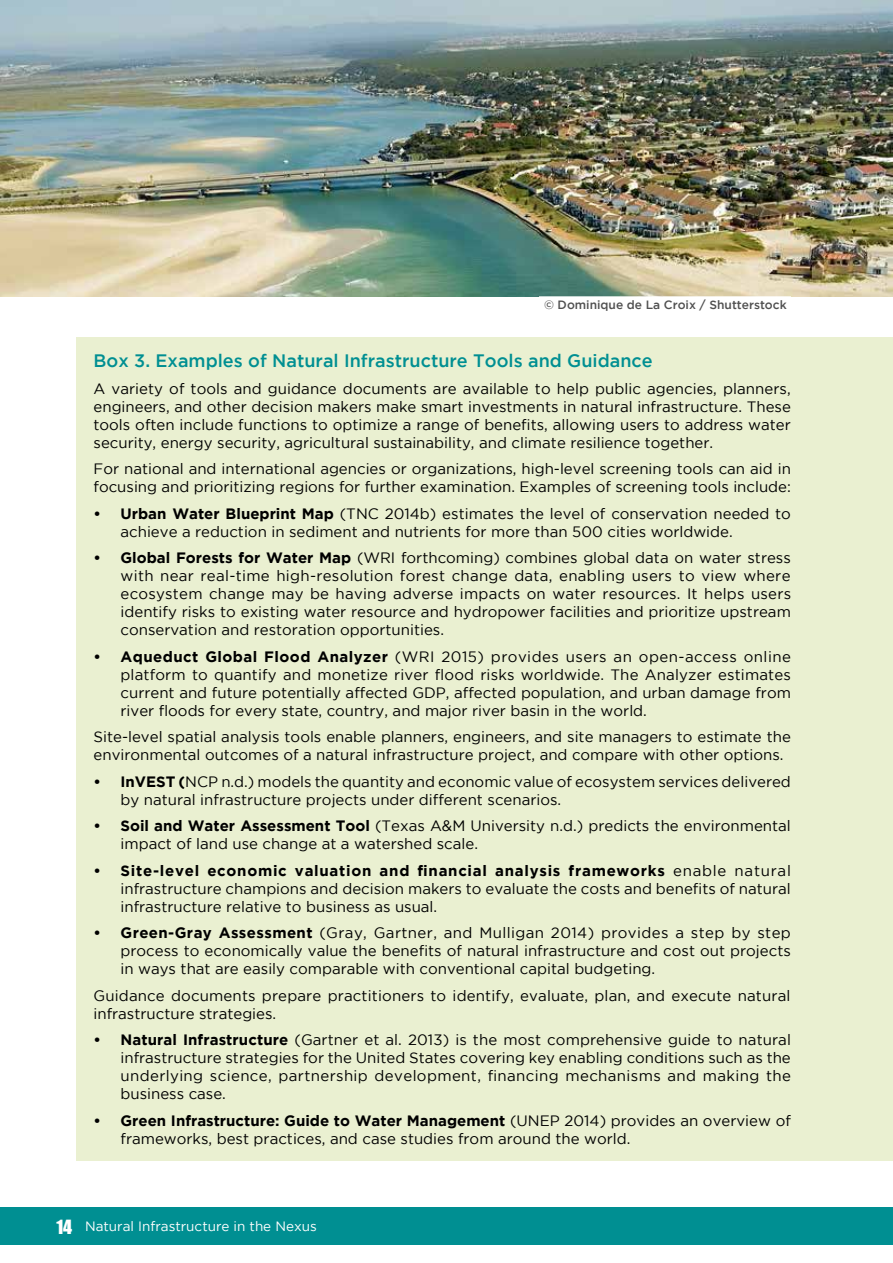
<style>
.page{position:relative;width:893px;height:1263px;background:#fff}
.page>*{position:absolute;margin:0;border:0;box-sizing:border-box;transform-origin:0 0}
.t1{font:500 18px "Gotham";color:#008f92}
.t2{font:15px/18px "Gotham";color:#000}
.t3{font:13.5px "Gotham";color:#fff}
.t4{font:500 12px "Gotham";color:#000}
.s1{font-weight:700}
.s2{font-family:"Impact";font-size:18px}
</style>
<div class="page">
<div style="left:0;top:1208px;width:893px;height:37px;background:#008f92"></div>
<img style="left:0;top:0;width:893px;height:296px">
<div style="left:77px;top:337px;width:816px;height:824px;background:#eaf0d1"></div>
<p class="t4" style="left:544px;top:298px;width:244px">© Dominique de La Croix / Shutterstock</p>
<p class="t1" style="left:94px;top:351px;width:561px">Box 3. Examples of Natural Infrastructure Tools and Guidance</p>
<p class="t2" style="left:94px;top:379px;width:699px;text-align:justify">A variety of tools and guidance documents are available to help public agencies, planners, engineers, and other decision makers make smart investments in natural infrastructure. These tools often include functions to optimize a range of benefits, allowing users to address water security, energy security, agricultural sustainability, and climate resilience together.</p>
<p class="t2" style="left:94px;top:460px;width:699px">For national and international agencies or organizations, high-level screening tools can aid in focusing and prioritizing regions for further examination. Examples of screening tools include:</p>
<p class="t2" style="left:121px;top:504px;width:672px;text-indent:-27px"><span class="s1">• Urban Water Blueprint Map</span> (TNC 2014b) estimates the level of conservation needed to achieve a reduction in sediment and nutrients for more than 500 cities worldwide.</p>
<p class="t2" style="left:121px;top:549px;width:672px;text-align:justify;text-indent:-27px"><span class="s1">• Global Forests for Water Map</span> (WRI forthcoming) combines global data on water stress with near real-time high-resolution forest change data, enabling users to view where ecosystem change may be having adverse impacts on water resources. It helps users identify risks to existing water resource and hydropower facilities and prioritize upstream conservation and restoration opportunities.</p>
<p class="t2" style="left:121px;top:647px;width:672px;text-align:justify;text-indent:-27px"><span class="s1">• Aqueduct Global Flood Analyzer</span> (WRI 2015) provides users an open-access online platform to quantify and monetize river flood risks worldwide. The Analyzer estimates current and future potentially affected GDP, affected population, and urban damage from river floods for every state, country, and major river basin in the world.</p>
<p class="t2" style="left:94px;top:728px;width:699px">Site-level spatial analysis tools enable planners, engineers, and site managers to estimate the environmental outcomes of a natural infrastructure project, and compare with other options.</p>
<p class="t2" style="left:121px;top:772px;width:672px;text-indent:-27px"><span class="s1">• InVEST (</span>NCP n.d.) models the quantity and economic value of ecosystem services delivered by natural infrastructure projects under different scenarios.</p>
<p class="t2" style="left:121px;top:817px;width:672px;text-indent:-27px"><span class="s1">• Soil and Water Assessment Tool</span> (Texas A&amp;M University n.d.) predicts the environmental impact of land use change at a watershed scale.</p>
<p class="t2" style="left:120px;top:861px;width:672px;text-align:justify;text-indent:-27px"><span class="s1">• Site-level economic valuation and financial analysis frameworks</span> enable natural infrastructure champions and decision makers to evaluate the costs and benefits of natural infrastructure relative to business as usual.</p>
<p class="t2" style="left:120px;top:924px;width:672px;text-align:justify;text-indent:-27px"><span class="s1">• Green-Gray Assessment</span> (Gray, Gartner, and Mulligan 2014) provides a step by step process to economically value the benefits of natural infrastructure and cost out projects in ways that are easily comparable with conventional capital budgeting.</p>
<p class="t2" style="left:93px;top:986px;width:698px">Guidance documents prepare practitioners to identify, evaluate, plan, and execute natural infrastructure strategies.</p>
<p class="t2" style="left:120px;top:1031px;width:672px;text-align:justify;text-indent:-27px"><span class="s1">• Natural Infrastructure</span> (Gartner et al. 2013) is the most comprehensive guide to natural infrastructure strategies for the United States covering key enabling conditions such as the underlying science, partnership development, financing mechanisms and making the business case.</p>
<p class="t2" style="left:120px;top:1111px;width:672px;text-indent:-27px"><span class="s1">• Green Infrastructure: Guide to Water Management</span> (UNEP 2014) provides an overview of frameworks, best practices, and case studies from around the world.</p>
<p class="t3" style="left:56px;top:1219px;width:262px"><span class="s2">14</span> Natural Infrastructure in the Nexus</p>
</div>
